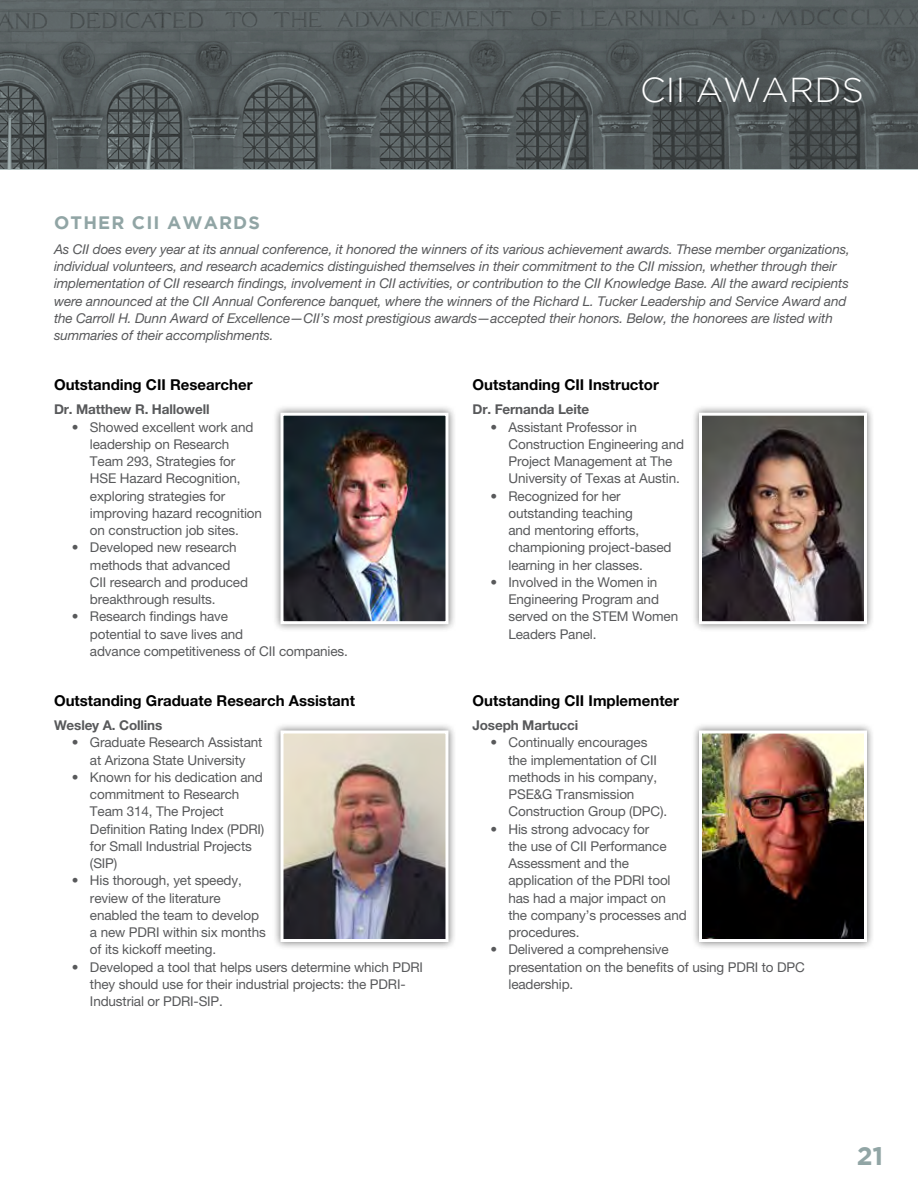
<style>
.page{position:relative;width:918px;height:1188px;background:#fff}
.page>*{position:absolute;margin:0;border:0;box-sizing:border-box;transform-origin:0 0}
.t1{font:300 34.5px "Gotham";letter-spacing:.01em;color:#fff}
.t2{font:700 25.5px "Gotham";color:#91a5a5}
.t3{font:700 18px "Gotham";letter-spacing:.065em;color:#91a5a5}
.t4{font:700 15px "Helvetica Neue LT Pro";color:#000}
.t5{font:13.5px/17.2px "Helvetica Neue LT Pro";letter-spacing:-.01em;color:#58595b}
.t6{font:italic 13.5px/17.2px "Helvetica Neue LT Pro";letter-spacing:-.01em;color:#58595b}
.t7{font:700 13.5px "Helvetica Neue LT Pro";letter-spacing:-.01em;color:#58595b}
</style>
<div class="page">
<svg style="left:0;top:0;width:918px;height:169px;background:#535b5c"></svg>
<div style="left:272px;top:404px;width:184px;height:228px;background:#000;opacity:.55"></div>
<img style="left:279px;top:411px;width:171px;height:215px">
<div style="left:272px;top:722px;width:184px;height:228px;background:#000;opacity:.55"></div>
<img style="left:279px;top:729px;width:171px;height:215px">
<div style="left:691px;top:404px;width:184px;height:228px;background:#000;opacity:.55"></div>
<img style="left:698px;top:411px;width:170px;height:215px">
<div style="left:691px;top:722px;width:184px;height:228px;background:#000;opacity:.55"></div>
<img style="left:698px;top:729px;width:170px;height:215px">
<h1 class="t1" style="left:640px;top:71px;width:225px">CII AWARDS</h1>
<h3 class="t3" style="left:54px;top:212px;width:207px">OTHER CII AWARDS</h3>
<p class="t6" style="left:54px;top:240px;width:797px">As CII does every year at its annual conference, it honored the winners of its various achievement awards. These member organizations, individual volunteers, and research academics distinguished themselves in their commitment to the CII mission, whether through their implementation of CII research findings, involvement in CII activities, or contribution to the CII Knowledge Base. All the award recipients were announced at the CII Annual Conference banquet, where the winners of the Richard L. Tucker Leadership and Service Award and the Carroll H. Dunn Award of Excellence—CII’s most prestigious awards—accepted their honors. Below, the honorees are listed with summaries of their accomplishments.</p>
<p class="t4" style="left:54px;top:376px;width:200px">Outstanding CII Researcher</p>
<p class="t7" style="left:54px;top:401px;width:157px">Dr. Matthew R. Hallowell</p>
<p class="t5" style="left:90px;top:418px;width:174px;text-indent:-18px">• Showed excellent work and leadership on Research<br>Team 293, Strategies for<br>HSE Hazard Recognition, exploring strategies for improving hazard recognition on construction job sites.</p>
<p class="t5" style="left:90px;top:539px;width:160px;text-indent:-18px">• Developed new research methods that advanced<br>CII research and produced breakthrough results.</p>
<p class="t5" style="left:90px;top:608px;width:259px;text-indent:-18px">• Research findings have<br>potential to save lives and<br>advance competitiveness of CII companies.</p>
<p class="t4" style="left:54px;top:692px;width:303px">Outstanding Graduate Research Assistant</p>
<p class="t7" style="left:54px;top:717px;width:110px">Wesley A. Collins</p>
<p class="t5" style="left:72px;top:734px;width:192px;text-align:center">• Graduate Research Assistant at Arizona State University</p>
<p class="t5" style="left:90px;top:768px;width:176px;text-indent:-18px">• Known for his dedication and commitment to Research<br>Team 314, The Project<br>Definition Rating Index (PDRI) for Small Industrial Projects (SIP)</p>
<p class="t5" style="left:90px;top:872px;width:177px;text-indent:-18px">• His thorough, yet speedy, review of the literature enabled the team to develop a new PDRI within six months of its kickoff meeting.</p>
<p class="t5" style="left:90px;top:958px;width:335px;text-indent:-18px">• Developed a tool that helps users determine which PDRI they should use for their industrial projects: the PDRI-<br>Industrial or PDRI-SIP.</p>
<p class="t4" style="left:472px;top:376px;width:188px">Outstanding CII Instructor</p>
<p class="t7" style="left:472px;top:401px;width:118px">Dr. Fernanda Leite</p>
<p class="t5" style="left:508px;top:418px;width:177px;text-indent:-18px">• Assistant Professor in<br>Construction Engineering and<br>Project Management at The<br>University of Texas at Austin.</p>
<p class="t5" style="left:508px;top:487px;width:165px;text-indent:-18px">• Recognized for her outstanding teaching<br>and mentoring efforts, championing project-based learning in her classes.</p>
<p class="t5" style="left:508px;top:573px;width:171px;text-indent:-18px">• Involved in the Women in<br>Engineering Program and served on the STEM Women<br>Leaders Panel.</p>
<p class="t4" style="left:472px;top:692px;width:208px">Outstanding CII Implementer</p>
<p class="t7" style="left:472px;top:717px;width:107px">Joseph Martucci</p>
<p class="t5" style="left:508px;top:734px;width:160px;text-indent:-18px">• Continually encourages the implementation of CII methods in his company,<br>PSE&amp;G Transmission<br>Construction Group (DPC).</p>
<p class="t5" style="left:508px;top:820px;width:180px;text-indent:-18px">• His strong advocacy for<br>the use of CII Performance<br>Assessment and the application of the PDRI tool has had a major impact on the company’s processes and procedures.</p>
<p class="t5" style="left:508px;top:941px;width:298px;text-indent:-18px">• Delivered a comprehensive<br>presentation on the benefits of using PDRI to DPC leadership.</p>
<h2 class="t2" style="left:857px;top:1141px;width:28px">21</h2>
</div>
